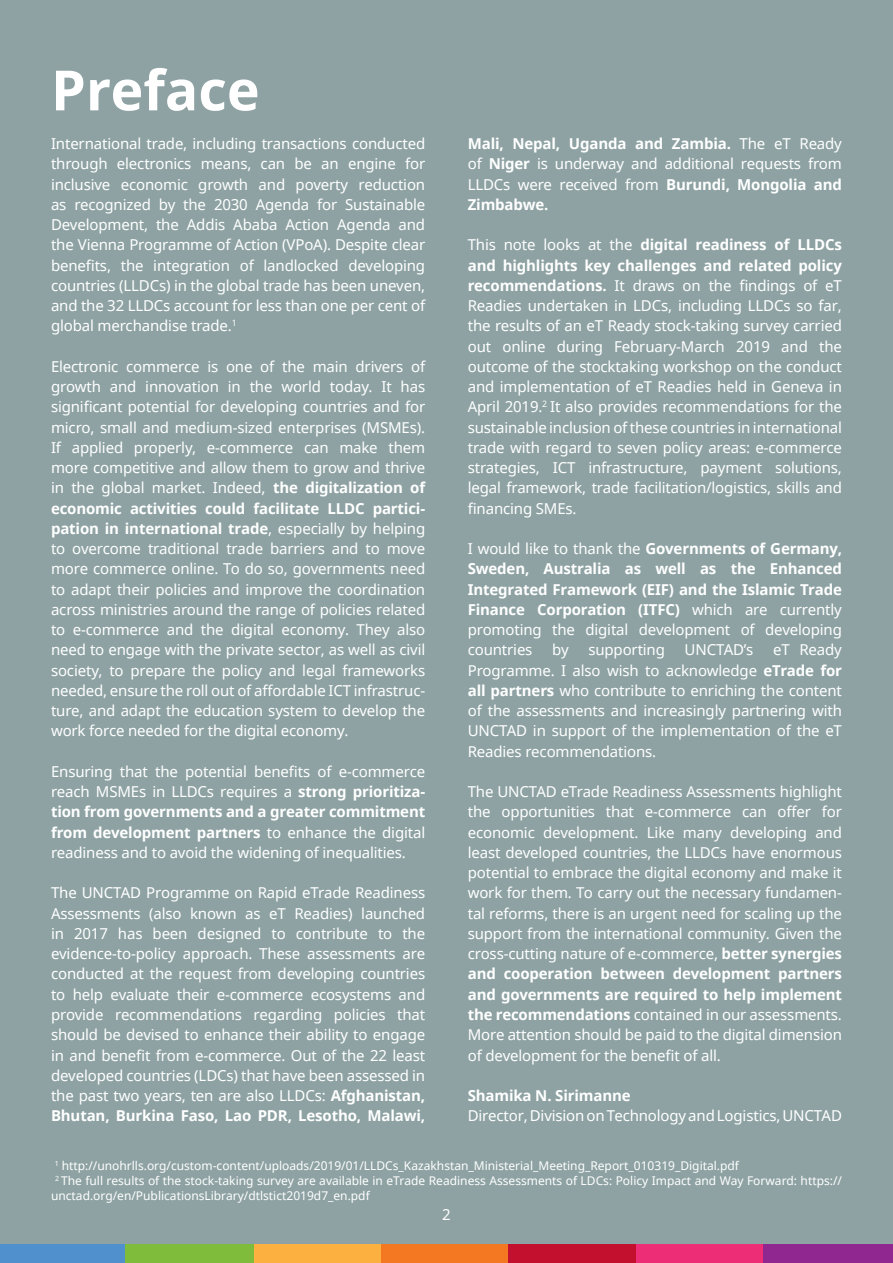
<style>
.page{position:relative;width:893px;height:1263px;background:#fff}
.page>*{position:absolute;margin:0;border:0;box-sizing:border-box;transform-origin:0 0}
.t1{font:700 55.5px "Noto Sans";color:#fff}
.H4_-_grey{font:15px/20.2px "Noto Sans";letter-spacing:-.01em;color:#fff;text-align:justify}
.H4_-_grey-2{font:700 15px/20.2px "Noto Sans";letter-spacing:-.01em;color:#fff;text-align:justify}
.H4_-_grey-3{font:12px/15px "Noto Sans";color:#fff}
.s1{font-weight:700}
.s2{font-weight:400}
</style>
<div class="page">
<div style="left:0;top:1244px;width:127px;height:19px;background:#5090cc"></div>
<div style="left:125px;top:1244px;width:130px;height:19px;background:#80bc3c"></div>
<div style="left:255px;top:1244px;width:127px;height:19px;background:#fbb03f"></div>
<div style="left:381px;top:1244px;width:128px;height:19px;background:#f47721"></div>
<div style="left:508px;top:1244px;width:128px;height:19px;background:#c3102f"></div>
<div style="left:636px;top:1244px;width:128px;height:19px;background:#ee2d77"></div>
<div style="left:763px;top:1244px;width:130px;height:19px;background:#90268f"></div>
<div style="left:0;top:0;width:893px;height:1244px;background:#8ea2a3"></div>
<h1 class="t1" style="left:51px;top:51px;width:210px">Preface</h1>
<p class="H4_-_grey" style="left:51px;top:133px;width:376px">International trade, including transactions conducted through electronics means, can be an engine for inclusive economic growth and poverty reduction as recognized by the 2030 Agenda for Sustainable Development, the Addis Ababa Action Agenda and the Vienna Programme of Action (VPoA). Despite clear benefits, the integration of landlocked developing countries (LLDCs) in the global trade has been uneven, and the 32 LLDCs account for less than one per cent of global merchandise trade.<sup>1</sup></p>
<p class="H4_-_grey" style="left:51px;top:356px;width:376px">Electronic commerce is one of the main drivers of growth and innovation in the world today. It has significant potential for developing countries and for micro, small and medium-sized enterprises (MSMEs).<br>If applied properly, e-commerce can make them more competitive and allow them to grow and thrive in the global market. Indeed, <span class="s1">the digitalization of economic activities could facilitate LLDC partici&shy;pation in international trade</span>, especially by helping to overcome traditional trade barriers and to move more commerce online. To do so, governments need to adapt their policies and improve the coordination across ministries around the range of policies related to e-commerce and the digital economy. They also need to engage with the private sector, as well as civil society, to prepare the policy and legal frameworks needed, ensure the roll out of affordable ICT infrastruc&shy;ture, and adapt the education system to develop the work force needed for the digital economy.</p>
<p class="H4_-_grey" style="left:51px;top:761px;width:376px">Ensuring that the potential benefits of e-commerce reach MSMEs in LLDCs requires a <span class="s1">strong prioritiza&shy;tion from governments and a greater commitment from development partners</span> to enhance the digital readiness and to avoid the widening of inequalities.</p>
<p class="H4_-_grey" style="left:51px;top:882px;width:376px">The UNCTAD Programme on Rapid eTrade Readiness Assessments (also known as eT Readies) launched in 2017 has been designed to contribute to the evidence-to-policy approach. These assessments are conducted at the request from developing countries to help evaluate their e-commerce ecosystems and provide recommendations regarding policies that should be devised to enhance their ability to engage in and benefit from e-commerce. Out of the 22 least developed countries (LDCs) that have been assessed in the past two years, ten are also LLDCs: <span class="s1">Afghanistan, Bhutan, Burkina Faso, Lao PDR, Lesotho, Malawi,</span></p>
<p class="H4_-_grey" style="left:468px;top:133px;width:376px"><span class="s1">Mali, Nepal, Uganda and Zambia.</span> The eT Ready of <span class="s1">Niger</span> is underway and additional requests from LLDCs were received from <span class="s1">Burundi, Mongolia and Zimbabwe.</span></p>
<p class="H4_-_grey" style="left:468px;top:234px;width:376px">This note looks at the <span class="s1">digital readiness of LLDCs and highlights key challenges and related policy recommendations.</span> It draws on the findings of eT Readies undertaken in LDCs, including LLDCs so far, the results of an eT Ready stock-taking survey carried out online during February-March 2019 and the outcome of the stocktaking workshop on the conduct and implementation of eT Readies held in Geneva in April 2019.<sup>2</sup> It also provides recommendations for the sustainable inclusion of these countries in international trade with regard to seven policy areas: e-commerce strategies, ICT infrastructure, payment solutions, legal framework, trade facilitation/logistics, skills and financing SMEs.</p>
<p class="H4_-_grey-2" style="left:468px;top:538px;width:376px"><span class="s2">I would like to thank the</span> Governments of Germany, Sweden, Australia as well as the Enhanced Integrated Framework (EIF) and the Islamic Trade Finance Corporation (ITFC) <span class="s2">which are currently promoting the digital development of developing countries</span></p>
<p class="H4_-_grey" style="left:468px;top:639px;width:376px;text-indent:305px">eT Ready Programme. I also wish to acknowledge <span class="s1">eTrade for all partners</span> who contribute to enriching the content of the assessments and increasingly partnering with UNCTAD in support of the implementation of the eT Readies recommendations.</p>
<p class="H4_-_grey" style="left:468px;top:781px;width:376px">The UNCTAD eTrade Readiness Assessments highlight the opportunities that e-commerce can offer for economic development. Like many developing and least developed countries, the LLDCs have enormous potential to embrace the digital economy and make it work for them. To carry out the necessary fundamen&shy;tal reforms, there is an urgent need for scaling up the support from the international community. Given the cross-cutting nature of e-commerce, <span class="s1">better synergies and cooperation between development partners and governments are required to help implement the recommendations</span> contained in our assessments.<br>More attention should be paid to the digital dimension of development for the benefit of all.</p>
<p class="H4_-_grey-2" style="left:468px;top:1085px;width:164px">Shamika N. Sirimanne</p>
<p class="H4_-_grey" style="left:468px;top:1105px;width:376px">Director, Division on Technology and Logistics, UNCTAD</p>
<p class="H4_-_grey-3" style="left:55px;top:1158px;width:686px"><sup>1</sup> http://unohrlls.org/custom-content/uploads/2019/01/LLDCs_Kazakhstan_Ministerial_Meeting_Report_010319_Digital.pdf</p>
<p class="H4_-_grey-3" style="left:51px;top:1173px;width:792px;text-indent:4px"><sup>2</sup> The full results of the stock-taking survey are available in eTrade Readiness Assessments of LDCs: Policy Impact and Way Forward: https:// unctad.org/en/PublicationsLibrary/dtlstict2019d7_en.pdf</p>
<p class="H4_-_grey" style="left:552px;top:639px;width:18px">by</p>
<p class="H4_-_grey" style="left:588px;top:639px;width:78px">supporting</p>
<p class="H4_-_grey" style="left:685px;top:639px;width:70px">UNCTAD’s</p>
<h5 class="H4_-_grey" style="left:442px;top:1204px;width:10px">2</h5>
</div>
